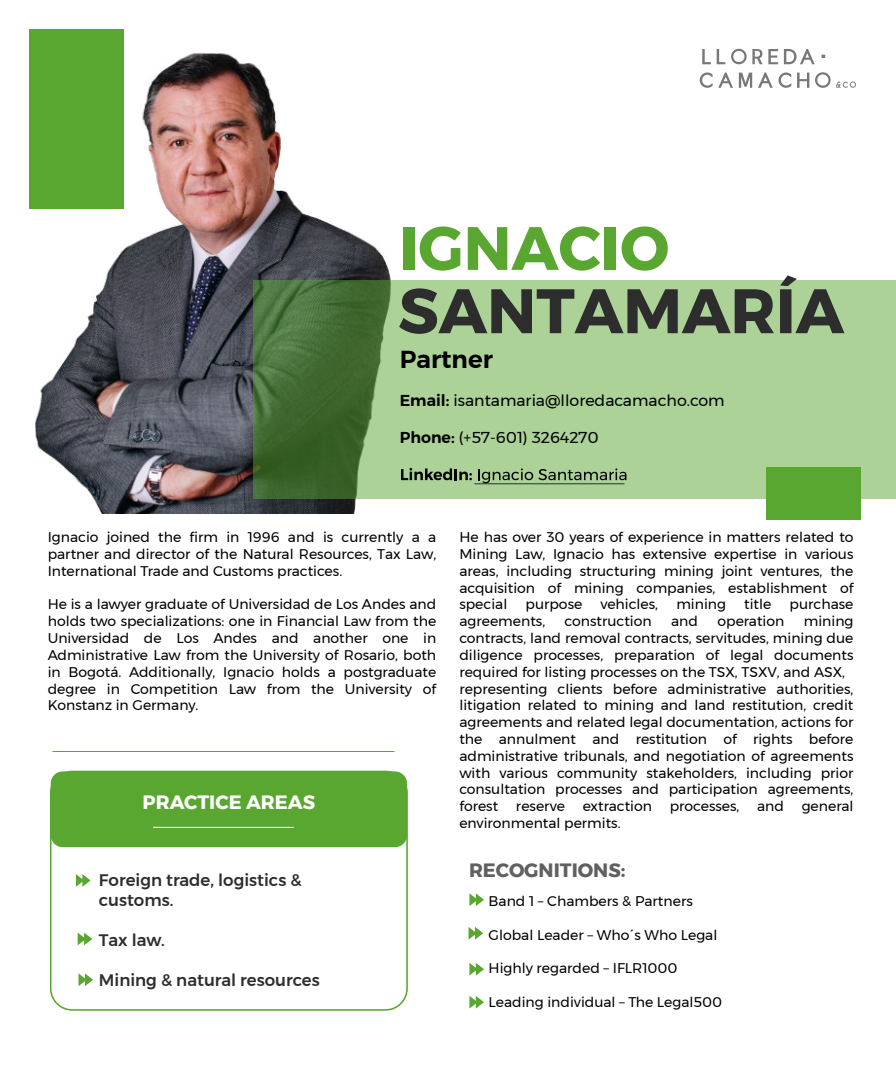
<style>
.page{position:relative;width:896px;height:1066px;background:#fff}
.page>*{position:absolute;margin:0;border:0;box-sizing:border-box;transform-origin:0 0}
.t1{font:700 62.65px "Montserrat";color:#2d2d2d}
.t2{font:700 60.9px "Montserrat";color:#59a631}
.t3{font:600 24.5px "Montserrat";color:#000}
.t4{font:700 19.25px "Montserrat";color:#fff}
.t5{font:700 19.25px "Montserrat";color:#606060}
.t6{font:500 16.62px/19.9px "Montserrat";color:#2d2d2d}
.t7{font:15.75px "Montserrat";color:#000}
.t8{font:14px/16.8px "Montserrat";color:#000;text-align:justify}
.s1{font-weight:600}
</style>
<div class="page">
<div style="left:29px;top:30px;width:95px;height:179px;background:#59a631"></div>
<div style="left:766px;top:467px;width:95px;height:52px;background:#59a631"></div>
<img style="left:36px;top:53px;width:355px;height:460px">
<svg style="left:254px;top:280px;width:642px;height:219px;background:#95bc82"></svg>
<div style="left:51px;top:771px;width:356px;height:76px;background:#59a631;border-radius:12px"></div>
<div style="left:50px;top:770px;width:358px;height:240px;border:2px solid #59a631;border-radius:22px"></div>
<svg style="left:76px;top:874px;width:15px;height:12px"></svg>
<svg style="left:78px;top:932px;width:14px;height:13px"></svg>
<svg style="left:79px;top:973px;width:14px;height:12px"></svg>
<svg style="left:469px;top:893px;width:15px;height:12px"></svg>
<svg style="left:469px;top:927px;width:14px;height:12px"></svg>
<svg style="left:469px;top:963px;width:15px;height:12px"></svg>
<svg style="left:469px;top:996px;width:15px;height:12px"></svg>
<hr style="left:52px;top:751px;width:343px;height:1px;background:#59a631">
<hr style="left:153px;top:826px;width:141px;height:1px;background:#fff">
<svg style="left:401px;top:468px;width:71px;height:12px"></svg>
<svg style="left:478px;top:468px;width:148px;height:15px;background:#84a275"></svg>
<svg style="left:758px;top:72px;width:15px;height:16px"></svg>
<svg style="left:700px;top:72px;width:33px;height:16px"></svg>
<svg style="left:779px;top:72px;width:12px;height:16px"></svg>
<svg style="left:739px;top:73px;width:13px;height:15px"></svg>
<svg style="left:797px;top:73px;width:12px;height:15px"></svg>
<svg style="left:815px;top:72px;width:41px;height:16px"></svg>
<svg style="left:702px;top:49px;width:9px;height:15px"></svg>
<svg style="left:717px;top:49px;width:8px;height:15px"></svg>
<svg style="left:731px;top:49px;width:47px;height:15px"></svg>
<svg style="left:784px;top:49px;width:31px;height:15px"></svg>
<svg style="left:821px;top:55px;width:4px;height:3px"></svg>
<hr style="left:474px;top:483px;width:151px;height:1px;background:#2d2d2d">
<h2 class="t2" style="left:399px;top:199px;width:272px">IGNACIO</h2>
<h1 class="t1" style="left:398px;top:260px;width:447px">SANTAMARÍA</h1>
<h3 class="t3" style="left:400px;top:339px;width:95px">Partner</h3>
<p class="t7" style="left:400px;top:388px;width:326px"><span class="s1">Email:</span> isantamaria@lloredacamacho.com</p>
<p class="t7" style="left:400px;top:425px;width:200px"><span class="s1">Phone:</span> (+57-601) 3264270</p>
<p class="t8" style="left:48px;top:528px;width:390px">Ignacio joined the firm in 1996 and is currently a a partner and director of the Natural Resources, Tax Law, International Trade and Customs practices.</p>
<p class="t8" style="left:48px;top:596px;width:390px">He is a lawyer graduate of Universidad de Los Andes and holds two specializations: one in Financial Law from the Universidad de Los Andes and another one in Administrative Law from the University of Rosario, both in Bogotá. Additionally, Ignacio holds a postgraduate degree in Competition Law from the University of Konstanz in Germany.</p>
<h3 class="t4" style="left:143px;top:786px;width:174px">PRACTICE AREAS</h3>
<p class="t6" style="left:99px;top:870px;width:204px">Foreign trade, logistics &amp; customs.</p>
<p class="t6" style="left:99px;top:930px;width:67px">Tax law.</p>
<p class="t6" style="left:99px;top:970px;width:222px">Mining &amp; natural resources</p>
<p class="t8" style="left:459px;top:528px;width:396px">He has over 30 years of experience in matters related to Mining Law, Ignacio has extensive expertise in various areas, including structuring mining joint ventures, the acquisition of mining companies, establishment of special</p>
<p class="t8" style="left:526px;top:596px;width:58px">purpose</p>
<p class="t8" style="left:601px;top:596px;width:59px">vehicles,</p>
<p class="t8" style="left:676px;top:596px;width:51px">mining</p>
<p class="t8" style="left:744px;top:596px;width:29px">title</p>
<p class="t8" style="left:790px;top:596px;width:65px">purchase</p>
<p class="t8" style="left:459px;top:612px;width:87px">agreements,</p>
<p class="t8" style="left:565px;top:612px;width:89px">construction</p>
<p class="t8" style="left:671px;top:612px;width:28px">and</p>
<p class="t8" style="left:717px;top:612px;width:68px">operation</p>
<p class="t8" style="left:459px;top:612px;width:396px;text-align:left;text-indent:344px">mining contracts, land removal contracts, servitudes, mining due diligence processes, preparation of legal documents required for listing processes on the TSX, TSXV, and ASX, representing clients before administrative authorities, litigation related to mining and land restitution, credit agreements and related legal documentation, actions for the annulment and restitution of rights before administrative tribunals, and negotiation of agreements with various community stakeholders, including prior consultation processes and participation agreements, forest</p>
<p class="t8" style="left:516px;top:797px;width:51px">reserve</p>
<p class="t8" style="left:583px;top:797px;width:71px">extraction</p>
<p class="t8" style="left:670px;top:797px;width:71px">processes,</p>
<p class="t8" style="left:757px;top:797px;width:28px">and</p>
<p class="t8" style="left:802px;top:797px;width:53px">general</p>
<p class="t8" style="left:459px;top:814px;width:163px">environmental permits.</p>
<h3 class="t5" style="left:469px;top:854px;width:158px">RECOGNITIONS:</h3>
<p class="t8" style="left:489px;top:892px;width:206px">Band 1 – Chambers &amp; Partners</p>
<p class="t8" style="left:489px;top:926px;width:230px">Global Leader – Who´s Who Legal</p>
<p class="t8" style="left:489px;top:959px;width:190px">Highly regarded – IFLR1000</p>
<p class="t8" style="left:489px;top:993px;width:235px">Leading individual – The Legal500</p>
</div>
